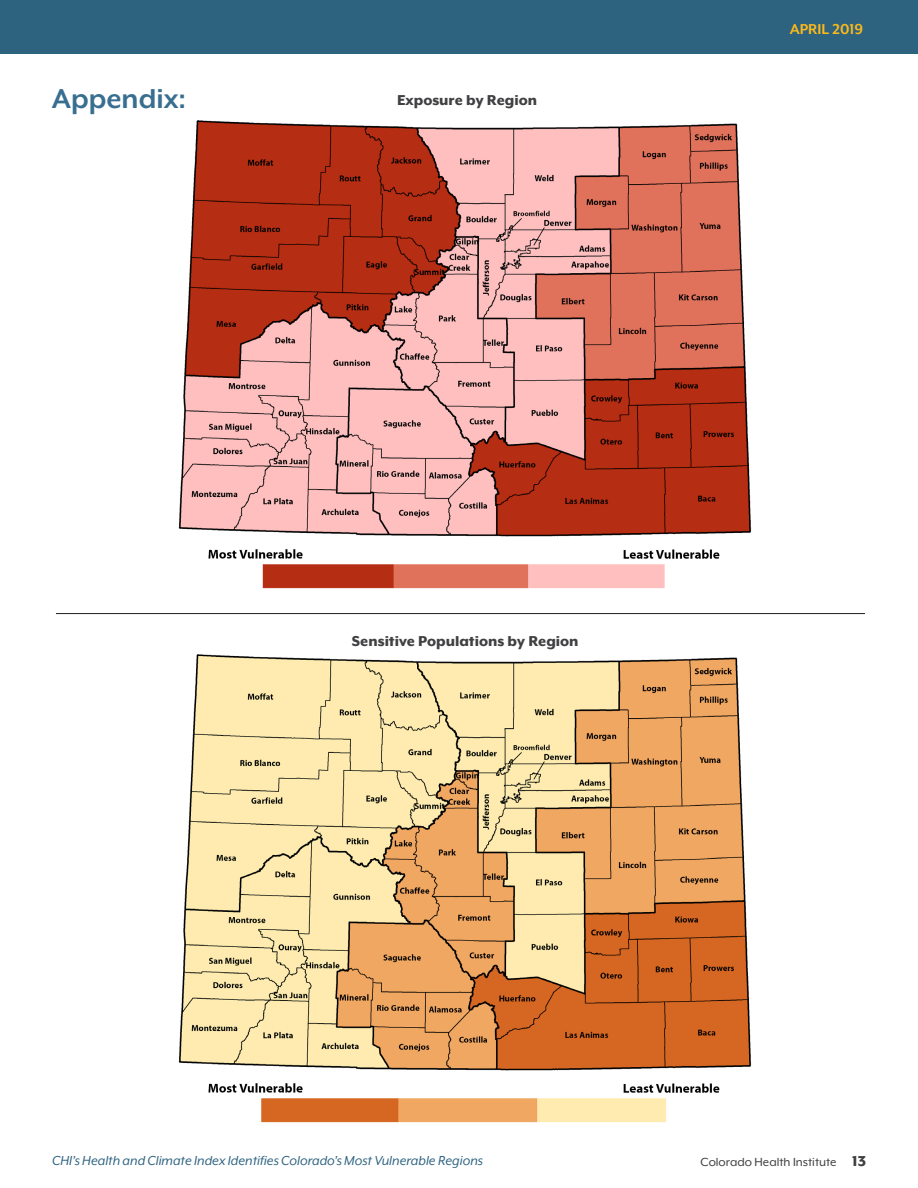
<style>
.page{position:relative;width:918px;height:1188px;background:#fff}
.page>*{position:absolute;margin:0;border:0;box-sizing:border-box;transform-origin:0 0}
.t1{font:700 31.5px "Mr Eaves XL Mod OT";color:#386e8f}
.t2{font:800 16.5px "Mr Eaves XL Mod OT";color:#404042}
.t3{font:700 16.5px "Mr Eaves XL Mod OT";color:#fdb91b}
.t4{font:italic 15px "Mr Eaves XL Mod OT";color:#2e6380}
.t5{font:13.5px "Mr Eaves XL Mod OT";color:#3e3e3f}
.s1{font-weight:800;font-size:16.5px}
</style>
<div class="page">
<div style="left:0;top:0;width:918px;height:54px;background:#2e6380"></div>
<img style="left:178px;top:120px;width:573px;height:469px">
<img style="left:178px;top:654px;width:573px;height:469px">
<hr style="left:56px;top:613px;width:809px;height:1px;background:#231f20">
<p class="t1" style="left:52px;top:83px;width:136px">Appendix:</p>
<p class="t2" style="left:397px;top:92px;width:142px">Exposure by Region</p>
<p class="t3" style="left:790px;top:21px;width:75px">APRIL 2019</p>
<p class="t2" style="left:352px;top:633px;width:228px">Sensitive Populations by Region</p>
<p class="t4" style="left:52px;top:1153px;width:432px">CHI’s Health and Climate Index Identifies Colorado’s Most Vulnerable Regions</p>
<p class="t5" style="left:701px;top:1155px;width:167px">Colorado Health Institute <span class="s1">13</span></p>
</div>
